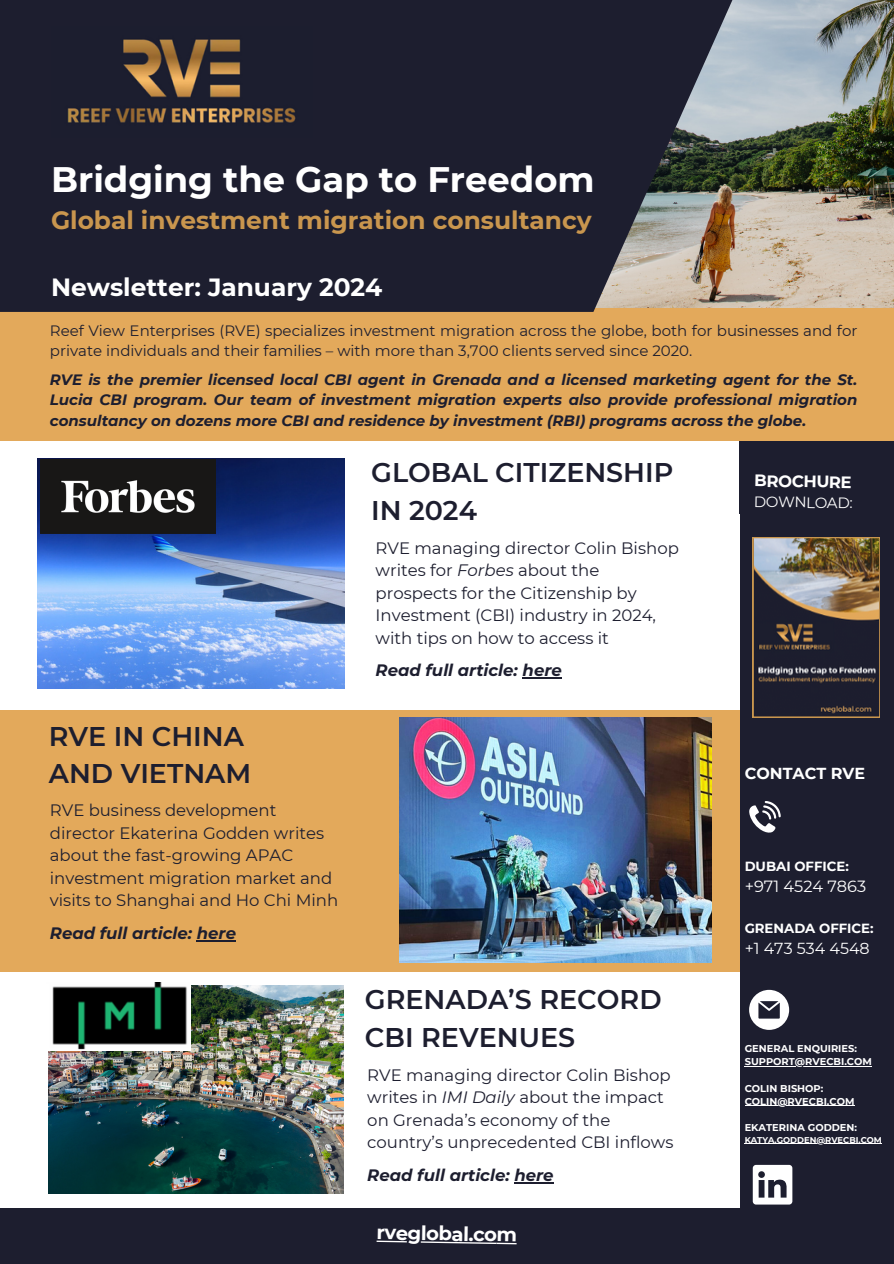
<style>
.page{position:relative;width:894px;height:1264px;background:#fff}
.page>*{position:absolute;margin:0;border:0;box-sizing:border-box;transform-origin:0 0}
.t1{font:700 35.4px "Montserrat";color:#fff}
.t2{font:600 27px/37.2px "Montserrat";color:#1d1e2f}
.t3{font:700 24.9px "Montserrat";color:#c9964e}
.t4{font:700 24.9px "Montserrat";color:#fff}
.t5{font:700 19.5px "Montserrat";color:#fff}
.t6{font:16.5px/22.5px "Montserrat";color:#1d1e2f}
.t7{font:italic 700 16.5px "Montserrat";color:#1d1e2f}
.t8{font:700 16.5px "Montserrat";color:#fff}
.t9{font:16.2px "Montserrat";color:#fff}
.t10{font:15.9px "Montserrat";color:#fff}
.t11{font:700 15.9px "Montserrat";color:#fff}
.t12{font:italic 700 15px/20.5px "Montserrat";color:#1d1e2f;text-align:justify}
.t13{font:15px/20.5px "Montserrat";color:#1d1e2f}
.t14{font:15px "Montserrat";color:#fff}
.t15{font:700 13.2px "Montserrat";color:#fff}
.t16{font:700 9.9px "Montserrat";color:#fff}
.t17{font:700 8.4px "Montserrat";color:#fff}
.s1{font-style:italic}
</style>
<div class="page">
<img style="left:38px;top:458px;width:306px;height:231px">
<img style="left:767px;top:0;width:126px;height:308px">
<div style="left:0;top:308px;width:893px;height:132px;background:#e3a95b"></div>
<svg style="left:0;top:0;width:767px;height:312px;fill:#1d1e2f"></svg>
<img style="left:51px;top:27px;width:261px;height:110px">
<img style="left:48px;top:985px;width:295px;height:208px">
<div style="left:739px;top:440px;width:154px;height:73px;background:#1d1e2f"></div>
<img style="left:48px;top:982px;width:143px;height:68px">
<img style="left:41px;top:459px;width:174px;height:74px">
<div style="left:0;top:1207px;width:893px;height:56px;background:#1d1e2f"></div>
<div style="left:740px;top:512px;width:153px;height:708px;background:#1d1e2f"></div>
<img style="left:752px;top:537px;width:127px;height:181px">
<div style="left:0;top:710px;width:739px;height:261px;background:#e3a95b"></div>
<img style="left:400px;top:717px;width:311px;height:245px">
<svg style="left:749px;top:801px;width:31px;height:32px"></svg>
<svg style="left:749px;top:989px;width:39px;height:40px"></svg>
<svg style="left:752px;top:1164px;width:39px;height:40px"></svg>
<hr style="left:522px;top:677px;width:39px;height:1px;background:#1d1e2f">
<hr style="left:514px;top:1181px;width:39px;height:2px;background:#1d1e2f">
<svg style="left:376px;top:1240px;width:120px;height:3px"></svg>
<hr style="left:496px;top:1242px;width:20px;height:2px;background:#fff">
<hr style="left:197px;top:940px;width:39px;height:1px;background:#1d1e2f">
<hr style="left:744px;top:1065px;width:127px;height:1px;background:#fff">
<hr style="left:744px;top:1105px;width:110px;height:1px;background:#fff">
<hr style="left:744px;top:1143px;width:129px;height:1px;background:#fff">
<h5 class="t1" style="left:51px;top:157px;width:545px">Bridging the Gap to Freedom</h5>
<h5 class="t3" style="left:51px;top:204px;width:542px">Global investment migration consultancy</h5>
<p class="t4" style="left:51px;top:272px;width:333px">Newsletter: January 2024</p>
<h1 class="t13" style="left:50px;top:320px;width:808px">Reef View Enterprises (RVE) specializes investment migration across the globe, both for businesses and for private individuals and their families – with more than 3,700 clients served since 2020.</h1>
<p class="t12" style="left:50px;top:369px;width:808px">RVE is the premier licensed local CBI agent in Grenada and a licensed marketing agent for the St.<br>Lucia CBI program. Our team of investment migration experts also provide professional migration consultancy on dozens more CBI and residence by investment (RBI) programs across the globe.</p>
<p class="t2" style="left:49px;top:718px;width:204px">RVE IN CHINA<br>AND VIETNAM</p>
<p class="t6" style="left:50px;top:799px;width:290px">RVE business development director Ekaterina Godden writes about the fast-growing APAC investment migration market and visits to Shanghai and Ho Chi Minh</p>
<p class="t7" style="left:50px;top:922px;width:188px">Read full article: here</p>
<p class="t2" style="left:371px;top:454px;width:303px">GLOBAL CITIZENSHIP<br>IN 2024</p>
<p class="t6" style="left:375px;top:536px;width:304px">RVE managing director Colin Bishop writes for <span class="s1">Forbes</span> about the prospects for the Citizenship by<br>Investment (CBI) industry in 2024, with tips on how to access it</p>
<h4 class="t7" style="left:375px;top:660px;width:188px">Read full article: here</h4>
<p class="t2" style="left:365px;top:981px;width:298px">GRENADA’S RECORD<br>CBI REVENUES</p>
<p class="t6" style="left:367px;top:1063px;width:307px">RVE managing director Colin Bishop writes in <span class="s1">IMI Daily</span> about the impact on Grenada’s economy of the country’s unprecedented CBI inflows</p>
<p class="t7" style="left:367px;top:1164px;width:188px">Read full article: here</p>
<p class="t5" style="left:377px;top:1220px;width:142px;rotate:1deg">rveglobal.com</p>
<p class="t8" style="left:754px;top:470px;width:99px;rotate:1deg">BROCHURE</p>
<p class="t14" style="left:754px;top:492px;width:100px;rotate:1deg">DOWNLOAD:</p>
<p class="t11" style="left:744px;top:763px;width:122px">CONTACT RVE</p>
<p class="t15" style="left:744px;top:857px;width:106px">DUBAI OFFICE:</p>
<p class="t9" style="left:744px;top:876px;width:123px">+971 4524 7863</p>
<p class="t15" style="left:744px;top:919px;width:130px">GRENADA OFFICE:</p>
<p class="t10" style="left:744px;top:938px;width:127px">+1 473 534 4548</p>
<p class="t16" style="left:744px;top:1042px;width:114px">GENERAL ENQUIRIES:</p>
<h6 class="t16" style="left:744px;top:1055px;width:129px">SUPPORT@RVECBI.COM</h6>
<h1 class="t16" style="left:744px;top:1082px;width:80px">COLIN BISHOP:</h1>
<p class="t16" style="left:744px;top:1095px;width:111px">COLIN@RVECBI.COM</p>
<h6 class="t16" style="left:744px;top:1121px;width:114px">EKATERINA GODDEN:</h6>
<p class="t17" style="left:744px;top:1134px;width:139px">KATYA.GODDEN@RVECBI.COM</p>
</div>
